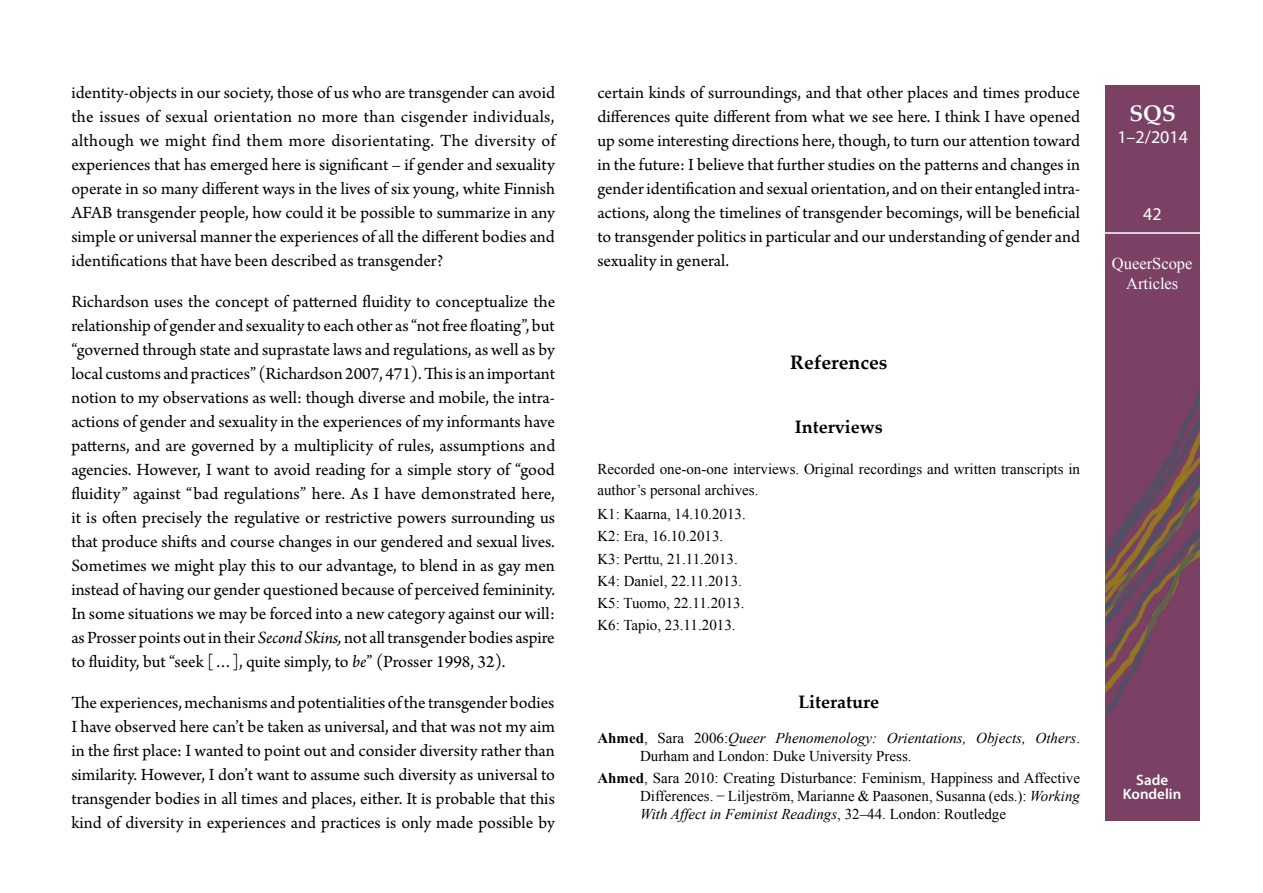
<style>
.page{position:relative;width:1263px;height:893px;background:#fff}
.page>*{position:absolute;margin:0;border:0;box-sizing:border-box;transform-origin:0 0}
.t1{font:700 22.5px "Palatino Linotype";color:#fff}
.Väliotsikko_1{font:700 19.5px "Palatino Linotype";color:#000}
.Leipateksti_enkku-no{font:18px/24px "Arno Pro";color:#000;text-align:justify}
.Väliotsikko_2{font:700 18px "Palatino Linotype";color:#000}
.t2{font:18px "Myriad Pro";color:#fff}
.t3{font:16.5px/19.8px "Times New Roman";color:#fff;text-align:center}
.Lähdeluettelo{font:15px/18px "Times New Roman";color:#000}
.Leipateksti_enkku-no-2{font:15px/21px "Times New Roman";color:#000}
.t4{font:600 15px/13.5px "Myriad Pro";color:#fff;text-align:center}
.s1{font-style:italic}
.s2{font-weight:700}
</style>
<div class="page">
<img style="left:1106px;top:85px;width:93px;height:736px">
<hr style="left:1101px;top:232px;width:103px;height:2px;background:#fff">
<p class="Leipateksti_enkku-no" style="left:71px;top:81px;width:485px">identity-objects in our society, those of us who are transgender can avoid the issues of sexual orientation no more than cisgender individuals, although we might find them more disorientating. The diversity of experiences that has emerged here is significant – if gender and sexuality operate in so many different ways in the lives of six young, white Finnish AFAB transgender people, how could it be possible to summarize in any simple or universal manner the experiences of all the different bodies and identifications that have been described as transgender?</p>
<p class="Leipateksti_enkku-no" style="left:71px;top:290px;width:485px">Richardson uses the concept of patterned fluidity to conceptualize the relationship of gender and sexuality to each other as “not free floating”, but “governed through state and suprastate laws and regulations, as well as by local customs and practices” (Richardson 2007, 471). This is an important notion to my observations as well: though diverse and mobile, the intra&shy;actions of gender and sexuality in the experiences of my informants have patterns, and are governed by a multiplicity of rules, assumptions and agencies. However, I want to avoid reading for a simple story of “good fluidity” against “bad regulations” here. As I have demonstrated here, it is often precisely the regulative or restrictive powers surrounding us that produce shifts and course changes in our gendered and sexual lives.<br>Sometimes we might play this to our advantage, to blend in as gay men instead of having our gender questioned because of perceived femininity.<br>In some situations we may be forced into a new category against our will: as Prosser points out in their <span class="s1">Second Skins,</span> not all transgender bodies aspire to fluidity, but “seek […], quite simply, to <span class="s1">be</span>” (Prosser 1998, 32).</p>
<p class="Leipateksti_enkku-no" style="left:71px;top:691px;width:485px">The experiences, mechanisms and potentialities of the transgender bodies I have observed here can’t be taken as universal, and that was not my aim in the first place: I wanted to point out and consider diversity rather than similarity. However, I don’t want to assume such diversity as universal to transgender bodies in all times and places, either. It is probable that this kind of diversity in experiences and practices is only made possible by</p>
<p class="Leipateksti_enkku-no" style="left:597px;top:81px;width:484px">certain kinds of surroundings, and that other places and times produce differences quite different from what we see here. I think I have opened up some interesting directions here, though, to turn our attention toward in the future: I believe that further studies on the patterns and changes in gender identification and sexual orientation, and on their entangled intra&shy;actions, along the timelines of transgender becomings, will be beneficial to transgender politics in particular and our understanding of gender and sexuality in general.</p>
<p class="Väliotsikko_1" style="left:790px;top:348px;width:99px">References</p>
<p class="Väliotsikko_2" style="left:795px;top:414px;width:89px">Interviews</p>
<p class="Leipateksti_enkku-no-2" style="left:597px;top:458px;width:484px">Recorded one-on-one interviews. Original recordings and written transcripts in author’s personal archives.</p>
<p class="Lähdeluettelo" style="left:597px;top:505px;width:150px">K1: Kaarna, 14.10.2013.</p>
<p class="Lähdeluettelo" style="left:597px;top:527px;width:127px">K2: Era, 16.10.2013.</p>
<p class="Lähdeluettelo" style="left:597px;top:549px;width:142px">K3: Perttu, 21.11.2013.</p>
<p class="Lähdeluettelo" style="left:597px;top:572px;width:146px">K4: Daniel, 22.11.2013.</p>
<p class="Lähdeluettelo" style="left:597px;top:594px;width:148px">K5: Tuomo, 22.11.2013.</p>
<p class="Lähdeluettelo" style="left:597px;top:616px;width:140px">K6: Tapio, 23.11.2013.</p>
<p class="Väliotsikko_2" style="left:798px;top:689px;width:82px">Literature</p>
<p class="Lähdeluettelo" style="left:640px;top:729px;width:442px;text-indent:-43px"><span class="s2">Ahmed</span>, Sara 2006:<span class="s1">Queer Phenomenology: Orientations, Objects, Others</span>.<br>Durham and London: Duke University Press.</p>
<p class="Lähdeluettelo" style="left:640px;top:769px;width:442px;text-align:justify;text-indent:-43px"><span class="s2">Ahmed</span>, Sara 2010: Creating Disturbance: Feminism, Happiness and Affective Differences. − Liljeström, Marianne &amp; Paasonen, Susanna (eds.): <span class="s1">Working With Affect in Feminist Readings</span>, 32–44. London: Routledge</p>
<p class="t1" style="left:1129px;top:98px;width:48px">SQS</p>
<p class="t2" style="left:1117px;top:126px;width:72px">1–2/2014</p>
<p class="t2" style="left:1143px;top:203px;width:20px">42</p>
<p class="t3" style="left:1112px;top:253px;width:82px">QueerScope<br>Articles</p>
<p class="t4" style="left:1123px;top:773px;width:60px">Sade<br>Kondelin</p>
</div>
